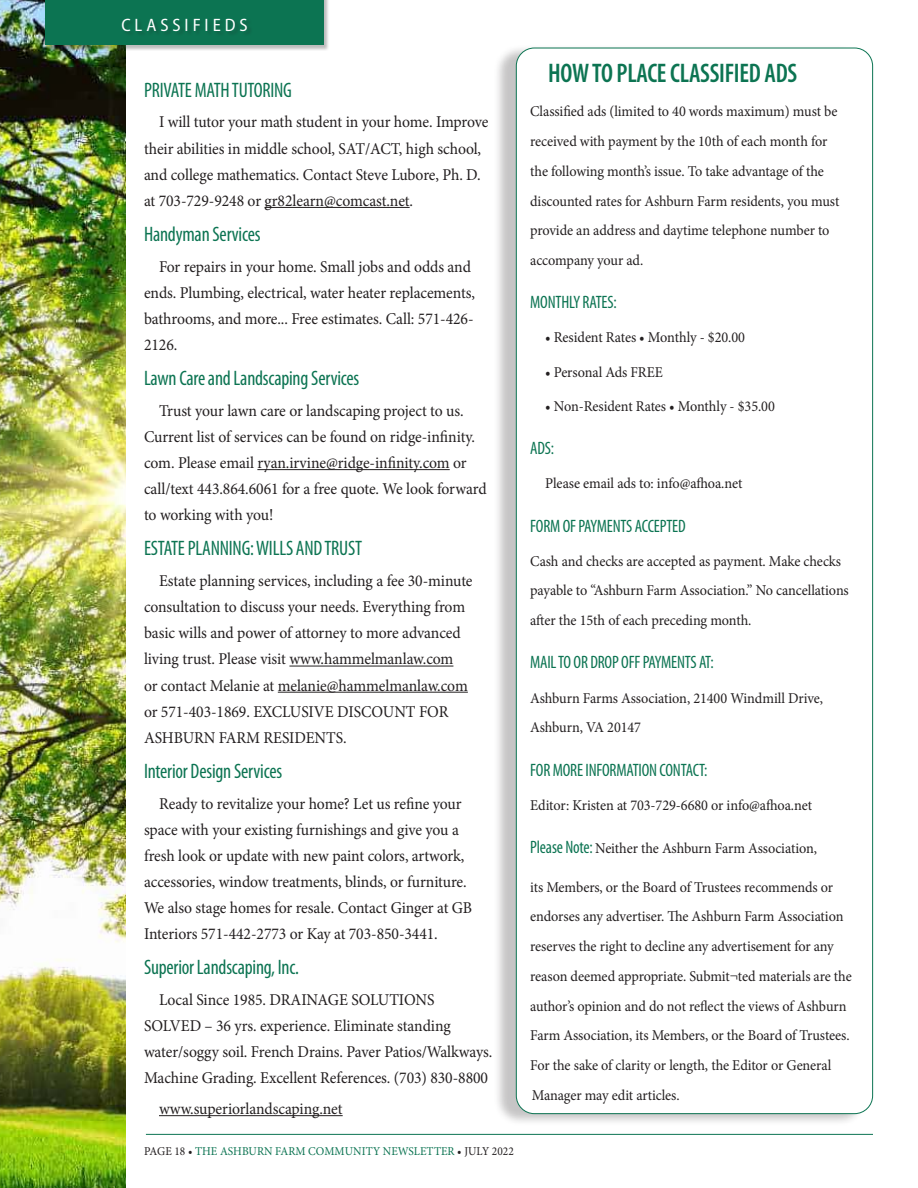
<style>
.page{position:relative;width:918px;height:1188px;background:#fff}
.page>*{position:absolute;margin:0;border:0;box-sizing:border-box;transform-origin:0 0}
.Body_Copy{font:600 condensed 27px "Myriad Pro";letter-spacing:-.01em;color:#0c7452;scale:.95 1}
.Body_Copy-2{font:condensed 21px "Myriad Pro";letter-spacing:-.01em;color:#0c7452;scale:.95 1}
.Body_Copy-3{font:condensed 18px "Myriad Pro";letter-spacing:-.01em;color:#0c7452;scale:.95 1}
.t1{font:semi-condensed 18px "Myriad Pro";letter-spacing:.22em;color:#fff}
.Body_Copy-4{font:16.5px/26.1px "Minion Pro";letter-spacing:-.005em;color:#231f20;scale:.95 1}
.Body_Copy-5{font:15px/29.7px "Minion Pro";letter-spacing:-.01em;color:#231f20;scale:.95 1}
.t2{font:12px "Minion Pro";letter-spacing:.005em;color:#0c7452;scale:.95 1}
.s1{color:#231f20}
.s2{font-family:"Myriad Pro";font-stretch:condensed;font-size:18px;color:#0c7452}
</style>
<div class="page">
<img style="left:0;top:0;width:126px;height:1188px">
<hr style="left:146px;top:1134px;width:727px;height:1px;background:#0c7452">
<div style="left:45px;top:0;width:285px;height:51px;background:#231f20;opacity:.3"></div>
<div style="left:45px;top:0;width:279px;height:45px;background:#0c7452"></div>
<hr style="left:265px;top:207px;width:145px;height:1px;background:#231f20">
<hr style="left:257px;top:469px;width:193px;height:1px;background:#231f20">
<hr style="left:289px;top:666px;width:164px;height:1px;background:#231f20">
<hr style="left:278px;top:692px;width:190px;height:1px;background:#231f20">
<hr style="left:159px;top:1115px;width:184px;height:1px;background:#231f20">
<div style="left:494px;top:44px;width:373px;height:1083px;background:#231f20;opacity:.26"></div>
<div style="left:516px;top:48px;width:357px;height:1066px;background:#fff;border-radius:18px"></div>
<p class="t1" style="left:121px;top:15px;width:128px">CLASSIFIEDS</p>
<p class="Body_Copy-2" style="left:144px;top:78px;width:157px">PRIVATE MATH TUTORING</p>
<p class="Body_Copy-4" style="left:144px;top:109px;width:364px;text-indent:15px">I will tutor your math student in your home. Improve their abilities in middle school, SAT/ACT, high school, and college mathematics. Contact Steve Lubore, Ph. D. at 703-729-9248 or gr82learn@comcast.net.</p>
<p class="Body_Copy-2" style="left:144px;top:223px;width:124px">Handyman Services</p>
<p class="Body_Copy-4" style="left:144px;top:253px;width:350px;text-indent:15px">For repairs in your home. Small jobs and odds and ends. Plumbing, electrical, water heater replacements, bathrooms, and more... Free estimates. Call: 571-426- 2126.</p>
<p class="Body_Copy-2" style="left:144px;top:367px;width:228px">Lawn Care and Landscaping Services</p>
<p class="Body_Copy-4" style="left:144px;top:397px;width:362px;text-indent:15px">Trust your lawn care or landscaping project to us.<br>Current list of services can be found on ridge-infinity. com. Please email ryan.irvine@ridge-infinity.com or call/text 443.864.6061 for a free quote. We look forward to working with you!</p>
<p class="Body_Copy-2" style="left:144px;top:537px;width:231px">ESTATE PLANNING: WILLS AND TRUST</p>
<p class="Body_Copy-4" style="left:144px;top:568px;width:347px;text-indent:15px">Estate planning services, including a fee 30-minute consultation to discuss your needs. Everything from basic wills and power of attorney to more advanced living trust. Please visit www.hammelmanlaw.com<br>or contact Melanie at melanie@hammelmanlaw.com or 571-403-1869. EXCLUSIVE DISCOUNT FOR ASHBURN FARM RESIDENTS.</p>
<p class="Body_Copy-2" style="left:144px;top:760px;width:147px">Interior Design Services</p>
<p class="Body_Copy-4" style="left:144px;top:790px;width:347px;text-indent:15px">Ready to revitalize your home? Let us refine your space with your existing furnishings and give you a fresh look or update with new paint colors, artwork, accessories, window treatments, blinds, or furniture.<br>We also stage homes for resale. Contact Ginger at GB Interiors 571-442-2773 or Kay at 703-850-3441.</p>
<p class="Body_Copy-2" style="left:144px;top:956px;width:165px">Superior Landscaping, Inc.</p>
<p class="Body_Copy-4" style="left:144px;top:987px;width:368px;text-indent:15px">Local Since 1985. DRAINAGE SOLUTIONS SOLVED – 36 yrs. experience. Eliminate standing water/soggy soil. French Drains. Paver Patios/Walkways.<br>Machine Grading. Excellent References. (703) 830-8800</p>
<p class="Body_Copy-4" style="left:159px;top:1096px;width:195px">www.superiorlandscaping.net</p>
<p class="t2" style="left:144px;top:1143px;width:391px"><span class="s1">PAGE 18 •</span> THE ASHBURN FARM COMMUNITY NEWSLETTER <span class="s1">• JULY 2022</span></p>
<p class="Body_Copy" style="left:548px;top:58px;width:264px">HOW TO PLACE CLASSIFIED ADS</p>
<p class="Body_Copy-5" style="left:530px;top:97px;width:327px">Classified ads (limited to 40 words maximum) must be received with payment by the 10th of each month for the following month’s issue. To take advantage of the discounted rates for Ashburn Farm residents, you must provide an address and daytime telephone number to accompany your ad.</p>
<p class="Body_Copy-3" style="left:530px;top:293px;width:93px">MONTHLY RATES:</p>
<p class="Body_Copy-5" style="left:545px;top:323px;width:212px">• Resident Rates • Monthly - $20.00</p>
<p class="Body_Copy-5" style="left:545px;top:357px;width:125px">• Personal Ads FREE</p>
<p class="Body_Copy-5" style="left:545px;top:391px;width:243px">• Non-Resident Rates • Monthly - $35.00</p>
<p class="Body_Copy-3" style="left:530px;top:438px;width:27px">ADS:</p>
<p class="Body_Copy-5" style="left:545px;top:469px;width:209px">Please email ads to: info@afhoa.net</p>
<p class="Body_Copy-3" style="left:530px;top:516px;width:165px">FORM OF PAYMENTS ACCEPTED</p>
<p class="Body_Copy-5" style="left:530px;top:546px;width:337px">Cash and checks are accepted as payment. Make checks payable to “Ashburn Farm Association.” No cancellations after the 15th of each preceding month.</p>
<p class="Body_Copy-3" style="left:530px;top:653px;width:195px">MAIL TO OR DROP OFF PAYMENTS AT:</p>
<p class="Body_Copy-5" style="left:530px;top:683px;width:310px">Ashburn Farms Association, 21400 Windmill Drive,<br>Ashburn, VA 20147</p>
<p class="Body_Copy-3" style="left:530px;top:760px;width:188px">FOR MORE INFORMATION CONTACT:</p>
<p class="Body_Copy-5" style="left:530px;top:790px;width:298px">Editor: Kristen at 703-729-6680 or info@afhoa.net</p>
<p class="Body_Copy-5" style="left:530px;top:833px;width:304px"><span class="s2">Please Note:</span> Neither the Ashburn Farm Association,</p>
<p class="Body_Copy-5" style="left:530px;top:872px;width:340px">its Members, or the Board of Trustees recommends or endorses any advertiser. The Ashburn Farm Association reserves the right to decline any advertisement for any reason deemed appropriate. Submit¬ted materials are the author’s opinion and do not reflect the views of Ashburn Farm Association, its Members, or the Board of Trustees.<br>For the sake of clarity or length, the Editor or General Manager may edit articles.</p>
</div>
